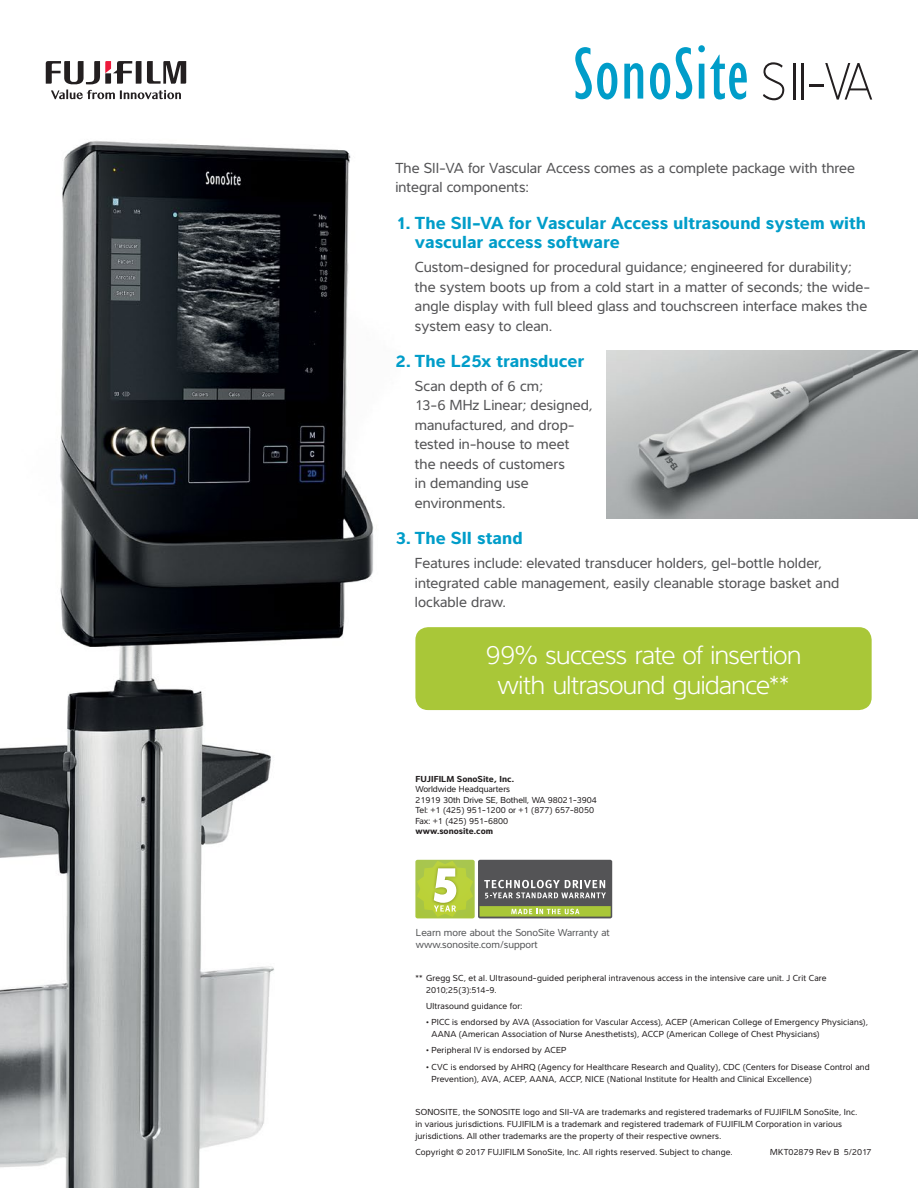
<style>
.page{position:relative;width:918px;height:1188px;background:#fff}
.page>*{position:absolute;margin:0;border:0;box-sizing:border-box;transform-origin:0 0}
.t1{font:300 27px/30px "Interval Sans Pro";letter-spacing:-.015em;color:#fff;text-align:center}
.t2{font:700 18px/19.5px "Interval Sans Pro";color:#009dc9}
.t3{font:15px/19.5px "Interval Sans Pro";letter-spacing:.005em;color:#545456}
.t4{font:10.5px/12.6px "Interval Sans Pro";color:#58595b}
.t5{font:9px/12px "Interval Sans Pro";letter-spacing:.02em;color:#231f20}
.t6{font:9px/10.5px "Interval Sans Pro";color:#231f20}
.t7{font:700 9px "Interval Sans Pro";color:#231f20}
</style>
<div class="page">
<img style="left:0;top:140px;width:374px;height:1048px">
<svg style="left:46px;top:61px;width:140px;height:38px"></svg>
<svg style="left:575px;top:47px;width:42px;height:53px"></svg>
<svg style="left:624px;top:63px;width:19px;height:36px"></svg>
<svg style="left:650px;top:63px;width:20px;height:37px"></svg>
<svg style="left:676px;top:47px;width:16px;height:52px"></svg>
<svg style="left:698px;top:45px;width:49px;height:55px"></svg>
<svg style="left:763px;top:62px;width:21px;height:38px"></svg>
<hr style="left:794px;top:63px;width:2px;height:37px;background:#231f20">
<hr style="left:802px;top:63px;width:2px;height:37px;background:#231f20">
<svg style="left:810px;top:63px;width:62px;height:37px"></svg>
<img style="left:607px;top:351px;width:311px;height:168px">
<div style="left:415px;top:627px;width:457px;height:83px;background:#a9c738;border-radius:13px"></div>
<svg style="left:415px;top:860px;width:196px;height:58px"></svg>
<h3 class="t3" style="left:395px;top:157px;width:461px">The SII-VA for Vascular Access comes as a complete package with three integral components:</h3>
<h2 class="t2" style="left:415px;top:211px;width:453px;text-indent:-19px">1. The SII-VA for Vascular Access ultrasound system with vascular access software</h2>
<h3 class="t3" style="left:415px;top:257px;width:456px">Custom-designed for procedural guidance; engineered for durability; the system boots up from a cold start in a matter of seconds; the wide&shy;angle display with full bleed glass and touchscreen interface makes the system easy to clean.</h3>
<h2 class="t2" style="left:395px;top:349px;width:190px">2. The L25x transducer</h2>
<h3 class="t3" style="left:415px;top:375px;width:179px">Scan depth of 6 cm;<br>13-6 MHz Linear; designed, manufactured, and drop&shy;tested in-house to meet the needs of customers<br>in demanding use environments.</h3>
<h2 class="t2" style="left:395px;top:527px;width:129px">3. The SII stand</h2>
<h3 class="t3" style="left:415px;top:553px;width:426px">Features include: elevated transducer holders, gel-bottle holder, integrated cable management, easily cleanable storage basket and lockable draw.</h3>
<h1 class="t1" style="left:485px;top:637px;width:318px">99% success rate of insertion with ultrasound guidance**</h1>
<p class="t7" style="left:415px;top:772px;width:100px">FUJIFILM SonoSite, Inc.</p>
<p class="t6" style="left:415px;top:783px;width:183px">Worldwide Headquarters<br>21919 30th Drive SE, Bothell, WA 98021-3904<br>Tel: +1 (425) 951-1200 or +1 (877) 657-8050<br>Fax: +1 (425) 951-6800</p>
<p class="t7" style="left:415px;top:824px;width:79px">www.sonosite.com</p>
<p class="t4" style="left:416px;top:925px;width:195px">Learn more about the SonoSite Warranty at www.sonosite.com/support</p>
<p class="t5" style="left:426px;top:971px;width:402px;text-indent:-11px">** Gregg SC, et al. Ultrasound-guided peripheral intravenous access in the intensive care unit. J Crit Care<br>2010;25(3):514-9.</p>
<p class="t5" style="left:426px;top:1000px;width:98px">Ultrasound guidance for:</p>
<p class="t5" style="left:431px;top:1016px;width:438px;text-indent:-5px">• PICC is endorsed by AVA (Association for Vascular Access), ACEP (American College of Emergency Physicians),<br>AANA (American Association of Nurse Anesthetists), ACCP (American College of Chest Physicians)</p>
<p class="t5" style="left:426px;top:1044px;width:142px">• Peripheral IV is endorsed by ACEP</p>
<p class="t5" style="left:431px;top:1060px;width:440px;text-indent:-5px">• CVC is endorsed by AHRQ (Agency for Healthcare Research and Quality), CDC (Centers for Disease Control and<br>Prevention), AVA, ACEP, AANA, ACCP, NICE (National Institute for Health and Clinical Excellence)</p>
<p class="t5" style="left:415px;top:1106px;width:443px">SONOSITE, the SONOSITE logo and SII-VA are trademarks and registered trademarks of FUJIFILM SonoSite, Inc. in various jurisdictions. FUJIFILM is a trademark and registered trademark of FUJIFILM Corporation in various jurisdictions. All other trademarks are the property of their respective owners.</p>
<p class="t5" style="left:415px;top:1146px;width:319px">Copyright © 2017 FUJIFILM SonoSite, Inc. All rights reserved. Subject to change.</p>
<p class="t5" style="left:770px;top:1146px;width:103px">MKT02879 Rev B 5/2017</p>
</div>
